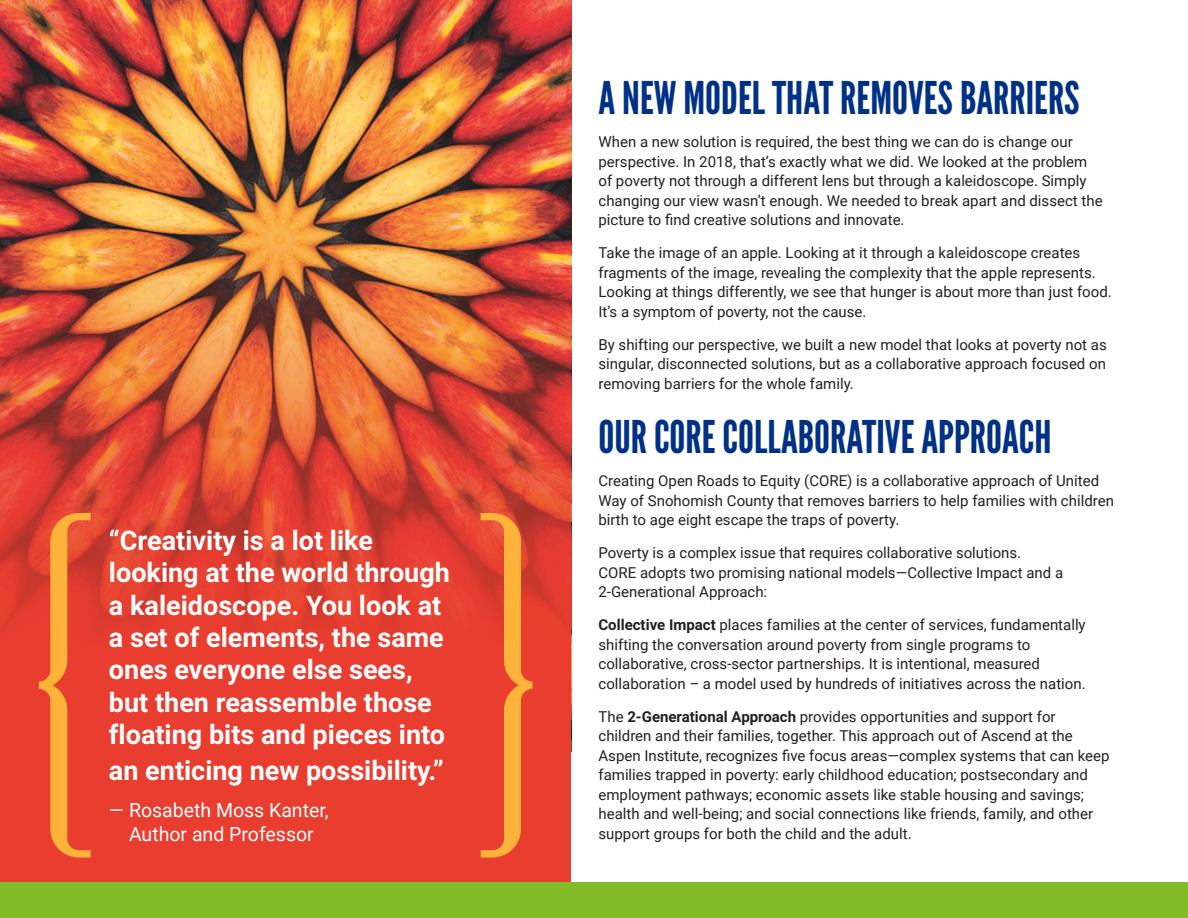
<style>
.page{position:relative;width:1188px;height:918px;background:#fff}
.page>*{position:absolute;margin:0;border:0;box-sizing:border-box;transform-origin:0 0}
.Page_Header{font:45px "League Gothic";color:#003186}
.Page_Header-2{font:700 27px/32.4px "Roboto";color:#fff}
.Page_Header-3{font:19.5px/23.4px "Roboto";color:#fff;text-align:center}
.Body_Copy{font:15px/19.5px "Roboto";color:#231f20}
.s1{font-weight:700}
</style>
<div class="page">
<img style="left:0;top:0;width:571px;height:240px">
<svg style="left:0;top:240px;width:571px;height:642px;background:#db4c33"></svg>
<svg style="left:481px;top:513px;width:52px;height:345px;background:#eb6132"></svg>
<svg style="left:39px;top:513px;width:52px;height:345px;background:#ed6432"></svg>
<div style="left:0;top:882px;width:1188px;height:36px;background:#81bb28"></div>
<p class="Page_Header-2" style="left:109px;top:523px;width:342px">“Creativity is a lot like looking at the world through a kaleidoscope. You look at a set of elements, the same ones everyone else sees, but then reassemble those floating bits and pieces into</p>
<p class="Page_Header-2" style="left:109px;top:753px;width:336px">an enticing new possibility.”</p>
<p class="Page_Header-3" style="left:109px;top:798px;width:221px">— Rosabeth Moss Kanter,<br>Author and Professor</p>
<p class="Page_Header" style="left:598px;top:71px;width:483px">A NEW MODEL THAT REMOVES BARRIERS</p>
<p class="Body_Copy" style="left:598px;top:132px;width:506px">When a new solution is required, the best thing we can do is change our perspective. In 2018, that’s exactly what we did. We looked at the problem of poverty not through a different lens but through a kaleidoscope. Simply changing our view wasn’t enough. We needed to break apart and dissect the picture to find creative solutions and innovate.</p>
<p class="Body_Copy" style="left:598px;top:243px;width:515px">Take the image of an apple. Looking at it through a kaleidoscope creates fragments of the image, revealing the complexity that the apple represents.<br>Looking at things differently, we see that hunger is about more than just food.<br>It’s a symptom of poverty, not the cause.</p>
<p class="Body_Copy" style="left:598px;top:334px;width:510px;text-align:justify">By shifting our perspective, we built a new model that looks at poverty not as singular, disconnected solutions, but as a collaborative approach focused on removing barriers for the whole family.</p>
<p class="Page_Header" style="left:598px;top:410px;width:455px">OUR CORE COLLABORATIVE APPROACH</p>
<p class="Body_Copy" style="left:598px;top:471px;width:517px">Creating Open Roads to Equity (CORE) is a collaborative approach of United<br>Way of Snohomish County that removes barriers to help families with children birth to age eight escape the traps of poverty.</p>
<p class="Body_Copy" style="left:598px;top:543px;width:466px">Poverty is a complex issue that requires collaborative solutions.<br>CORE adopts two promising national models—Collective Impact and a<br>2-Generational Approach:</p>
<p class="Body_Copy" style="left:598px;top:615px;width:489px"><span class="s1">Collective Impact</span> places families at the center of services, fundamentally shifting the conversation around poverty from single programs to collaborative, cross-sector partnerships. It is intentional, measured collaboration – a model used by hundreds of initiatives across the nation.</p>
<p class="Body_Copy" style="left:598px;top:706px;width:513px">The <span class="s1">2-Generational Approach</span> provides opportunities and support for children and their families, together. This approach out of Ascend at the Aspen Institute, recognizes five focus areas—complex systems that can keep families trapped in poverty: early childhood education; postsecondary and employment pathways; economic assets like stable housing and savings; health and well-being; and social connections like friends, family, and other support groups for both the child and the adult.</p>
</div>
